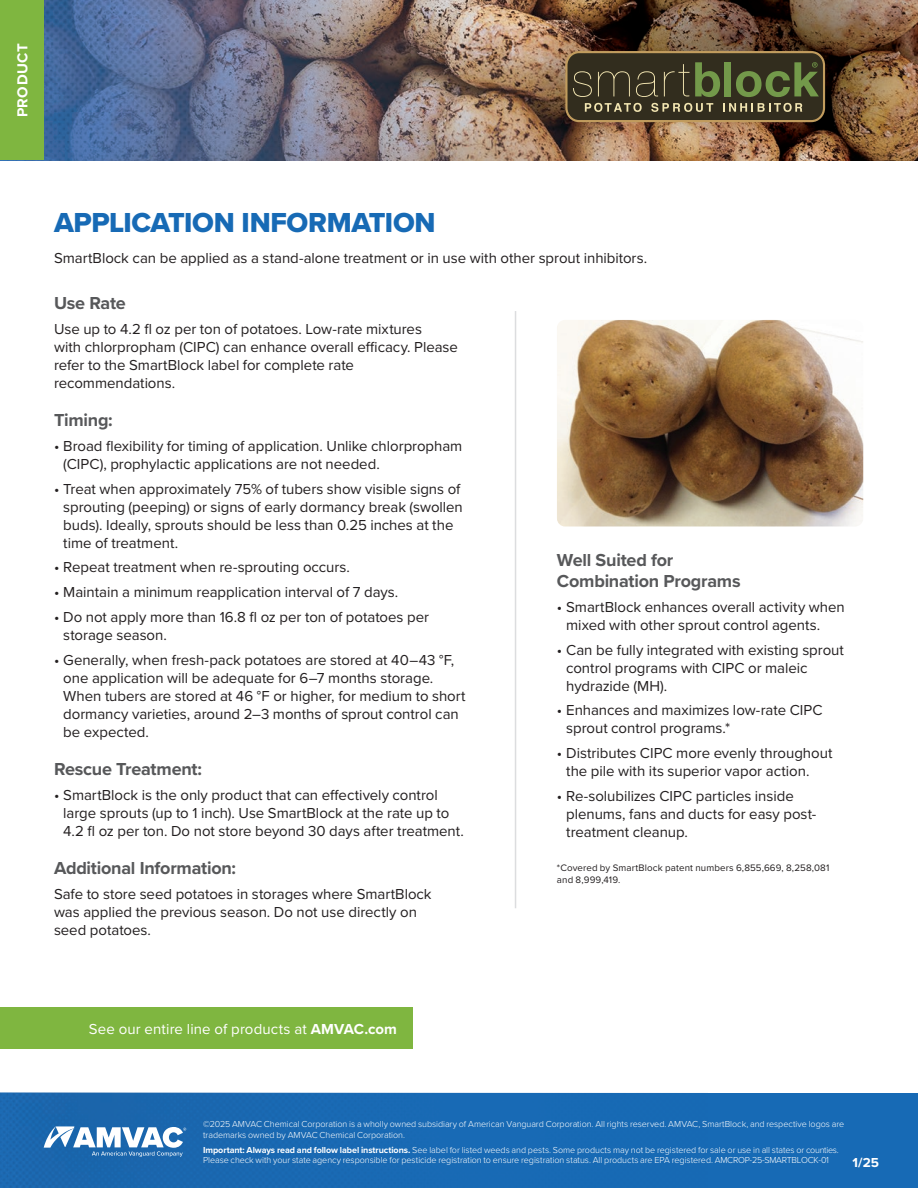
<style>
.page{position:relative;width:918px;height:1188px;background:#fff}
.page>*{position:absolute;margin:0;border:0;box-sizing:border-box;transform-origin:0 0}
.t1{font:28.5px "Proxima Nova Extrabld";letter-spacing:-.01em;color:#176ab5}
.t2{font:700 18px/21px "Proxima Nova";letter-spacing:-.015em;color:#57585a}
.t3{font:15px/18px "Proxima Nova";letter-spacing:-.005em;color:#231f20}
.t4{font:15px "Proxima Nova";letter-spacing:.005em;color:#fff}
.t5{font:700 15px "Proxima Nova";letter-spacing:.03em;color:#fff}
.t6{font:700 13.5px "Proxima Nova";color:#fff}
.t7{font:9.75px/12px "Proxima Nova";letter-spacing:.015em;color:#231f20}
.t8{font:300 9px/10.5px "Proxima Nova";letter-spacing:-.005em;color:#fff}
.s1{font-weight:700}
</style>
<div class="page">
<img style="left:44px;top:0;width:874px;height:160px">
<div style="left:0;top:1093px;width:918px;height:95px;background:#176ab5"></div>
<div style="left:0;top:1093px;width:187px;height:95px;background:#1b66ac"></div>
<svg style="left:44px;top:1126px;width:142px;height:31px"></svg>
<div style="left:0;top:0;width:44px;height:160px;background:#7fb640"></div>
<svg style="left:565px;top:51px;width:260px;height:71px;background:#4d492f"></svg>
<img style="left:557px;top:320px;width:306px;height:206px">
<hr style="left:515px;top:311px;width:1px;height:597px;background:#dcdddf">
<div style="left:0;top:1007px;width:413px;height:42px;background:#7fb640"></div>
<p class="t5" style="left:11px;top:117px;width:76px;rotate:-90deg">PRODUCT</p>
<p class="t1" style="left:54px;top:201px;width:383px">APPLICATION INFORMATION</p>
<p class="t3" style="left:54px;top:248px;width:595px">SmartBlock can be applied as a stand-alone treatment or in use with other sprout inhibitors.</p>
<p class="t2" style="left:54px;top:292px;width:73px">Use Rate</p>
<p class="t3" style="left:54px;top:319px;width:405px">Use up to 4.2 fl oz per ton of potatoes. Low-rate mixtures<br>with chlorpropham (CIPC) can enhance overall efficacy. Please refer to the SmartBlock label for complete rate recommendations.</p>
<p class="t2" style="left:54px;top:409px;width:60px">Timing:</p>
<p class="t3" style="left:63px;top:436px;width:401px;text-indent:-9px">• Broad flexibility for timing of application. Unlike chlorpropham (CIPC), prophylactic applications are not needed.</p>
<p class="t3" style="left:63px;top:479px;width:401px;text-indent:-9px">• Treat when approximately 75% of tubers show visible signs of sprouting (peeping) or signs of early dormancy break (swollen buds). Ideally, sprouts should be less than 0.25 inches at the time of treatment.</p>
<p class="t3" style="left:54px;top:558px;width:297px">• Repeat treatment when re-sprouting occurs.</p>
<p class="t3" style="left:54px;top:582px;width:346px">• Maintain a minimum reapplication interval of 7 days.</p>
<p class="t3" style="left:63px;top:607px;width:367px;text-indent:-9px">• Do not apply more than 16.8 fl oz per ton of potatoes per storage season.</p>
<p class="t3" style="left:63px;top:650px;width:404px;text-indent:-9px">• Generally, when fresh-pack potatoes are stored at 40–43 °F, one application will be adequate for 6–7 months storage.<br>When tubers are stored at 46 °F or higher, for medium to short dormancy varieties, around 2–3 months of sprout control can be expected.</p>
<p class="t2" style="left:54px;top:758px;width:150px">Rescue Treatment:</p>
<p class="t3" style="left:63px;top:785px;width:402px;text-indent:-9px">• SmartBlock is the only product that can effectively control large sprouts (up to 1 inch). Use SmartBlock at the rate up to<br>4.2 fl oz per ton. Do not store beyond 30 days after treatment.</p>
<p class="t2" style="left:54px;top:857px;width:184px">Additional Information:</p>
<p class="t3" style="left:54px;top:884px;width:379px">Safe to store seed potatoes in storages where SmartBlock was applied the previous season. Do not use directly on seed potatoes.</p>
<p class="t4" style="left:89px;top:1017px;width:309px">See our entire line of products at <span class="s1">AMVAC.com</span></p>
<p class="t2" style="left:557px;top:549px;width:185px">Well Suited for<br>Combination Programs</p>
<p class="t3" style="left:566px;top:597px;width:280px;text-indent:-9px">• SmartBlock enhances overall activity when mixed with other sprout control agents.</p>
<p class="t3" style="left:566px;top:640px;width:279px;text-indent:-9px">• Can be fully integrated with existing sprout control programs with CIPC or maleic hydrazide (MH).</p>
<p class="t3" style="left:566px;top:701px;width:258px;text-indent:-9px">• Enhances and maximizes low-rate CIPC sprout control programs.*</p>
<p class="t3" style="left:566px;top:743px;width:268px;text-indent:-9px">• Distributes CIPC more evenly throughout the pile with its superior vapor action.</p>
<p class="t3" style="left:566px;top:786px;width:252px;text-indent:-9px">• Re-solubilizes CIPC particles inside plenums, fans and ducts for easy post&shy;treatment cleanup.</p>
<p class="t7" style="left:557px;top:862px;width:274px">*Covered by SmartBlock patent numbers 6,855,669, 8,258,081 and 8,999,419.</p>
<p class="t8" style="left:203px;top:1119px;width:643px">©2025 AMVAC Chemical Corporation is a wholly owned subsidiary of American Vanguard Corporation. All rights reserved. AMVAC, SmartBlock, and respective logos are trademarks owned by AMVAC Chemical Corporation.</p>
<p class="t8" style="left:203px;top:1144px;width:637px"><span class="s1">Important: Always read and follow label instructions.</span> See label for listed weeds and pests. Some products may not be registered for sale or use in all states or counties.<br>Please check with your state agency responsible for pesticide registration to ensure registration status. All products are EPA registered. AMCROP-25-SMARTBLOCK-01</p>
<p class="t6" style="left:853px;top:1152px;width:28px">1/25</p>
</div>
